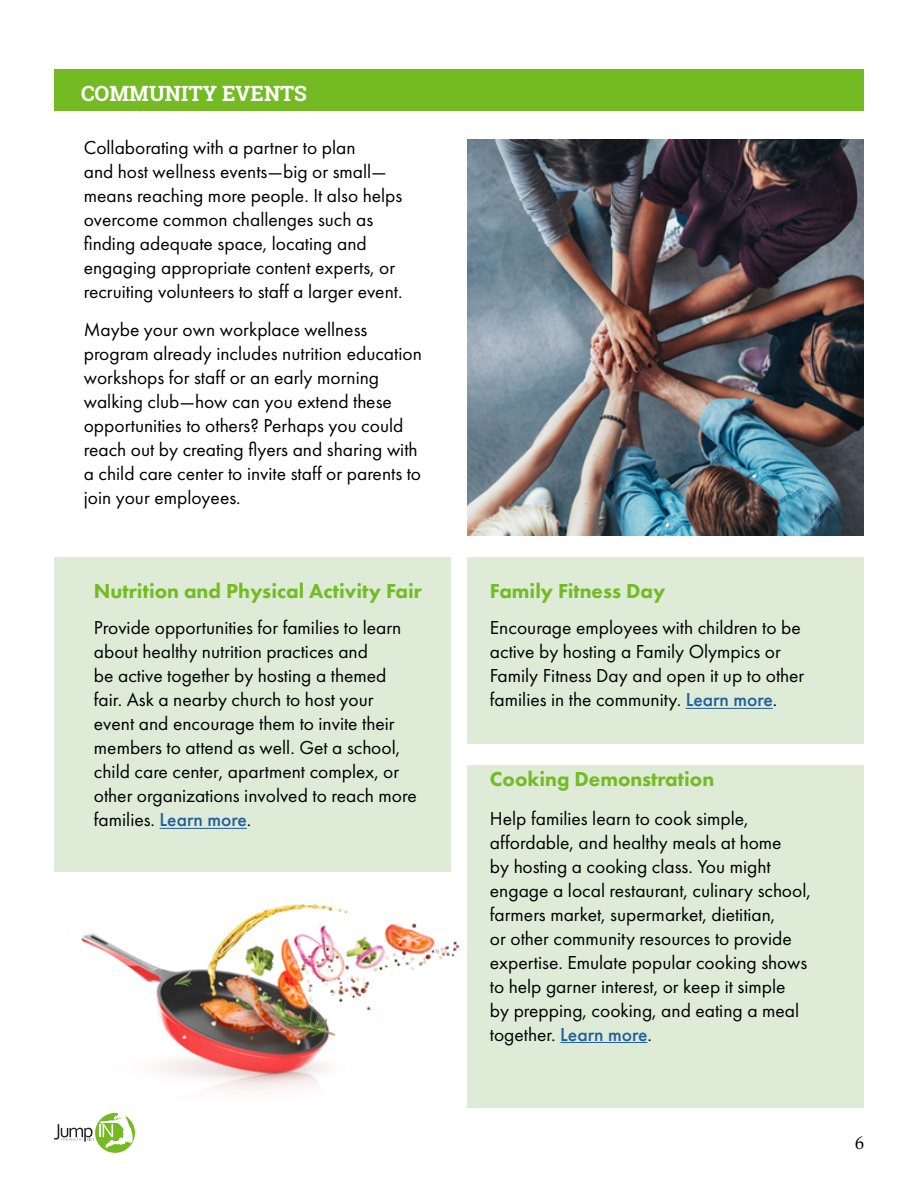
<style>
.page{position:relative;width:918px;height:1188px;background:#fff}
.page>*{position:absolute;margin:0;border:0;box-sizing:border-box;transform-origin:0 0}
.t1{font:800 21px "Futura PT";color:#74bb23}
.t2{font:700 21px "Roboto Slab";color:#fff}
.t3{font:19.5px/24px "Futura PT";color:#000}
.t4{font:18px "Palatino";color:#000}
.s1{font-weight:500;color:#215e9e}
</style>
<div class="page">
<svg style="left:54px;top:1113px;width:81px;height:40px"></svg>
<img style="left:81px;top:824px;width:387px;height:275px">
<div style="left:54px;top:557px;width:396px;height:315px;background:#ddebd7"></div>
<div style="left:468px;top:557px;width:396px;height:187px;background:#ddebd7"></div>
<hr style="left:160px;top:828px;width:87px;height:1px;background:#215e9e">
<div style="left:468px;top:765px;width:396px;height:342px;background:#ddebd7"></div>
<hr style="left:686px;top:708px;width:87px;height:1px;background:#215e9e">
<hr style="left:560px;top:1042px;width:87px;height:1px;background:#215e9e">
<div style="left:54px;top:69px;width:810px;height:41px;background:#74bb23"></div>
<img style="left:468px;top:139px;width:396px;height:397px">
<p class="t2" style="left:81px;top:79px;width:227px">COMMUNITY EVENTS</p>
<p class="t3" style="left:84px;top:136px;width:320px">Collaborating with a partner to plan<br>and host wellness events—big or small— means reaching more people. It also helps overcome common challenges such as finding adequate space, locating and engaging appropriate content experts, or recruiting volunteers to staff a larger event.</p>
<p class="t3" style="left:84px;top:317px;width:340px">Maybe your own workplace wellness program already includes nutrition education workshops for staff or an early morning walking club—how can you extend these opportunities to others? Perhaps you could reach out by creating flyers and sharing with a child care center to invite staff or parents to join your employees.</p>
<p class="t1" style="left:94px;top:578px;width:330px">Nutrition and Physical Activity Fair</p>
<p class="t3" style="left:94px;top:616px;width:324px">Provide opportunities for families to learn about healthy nutrition practices and<br>be active together by hosting a themed fair. Ask a nearby church to host your event and encourage them to invite their members to attend as well. Get a school, child care center, apartment complex, or other organizations involved to reach more families. <span class="s1">Learn more</span>.</p>
<p class="t1" style="left:490px;top:578px;width:177px">Family Fitness Day</p>
<p class="t3" style="left:490px;top:616px;width:316px">Encourage employees with children to be active by hosting a Family Olympics or Family Fitness Day and open it up to other families in the community. <span class="s1">Learn more</span>.</p>
<p class="t1" style="left:490px;top:766px;width:226px">Cooking Demonstration</p>
<p class="t3" style="left:490px;top:806px;width:322px">Help families learn to cook simple, affordable, and healthy meals at home<br>by hosting a cooking class. You might engage a local restaurant, culinary school, farmers market, supermarket, dietitian,<br>or other community resources to provide expertise. Emulate popular cooking shows to help garner interest, or keep it simple<br>by prepping, cooking, and eating a meal together. <span class="s1">Learn more</span>.</p>
<p class="t4" style="left:855px;top:1128px;width:10px">6</p>
</div>
